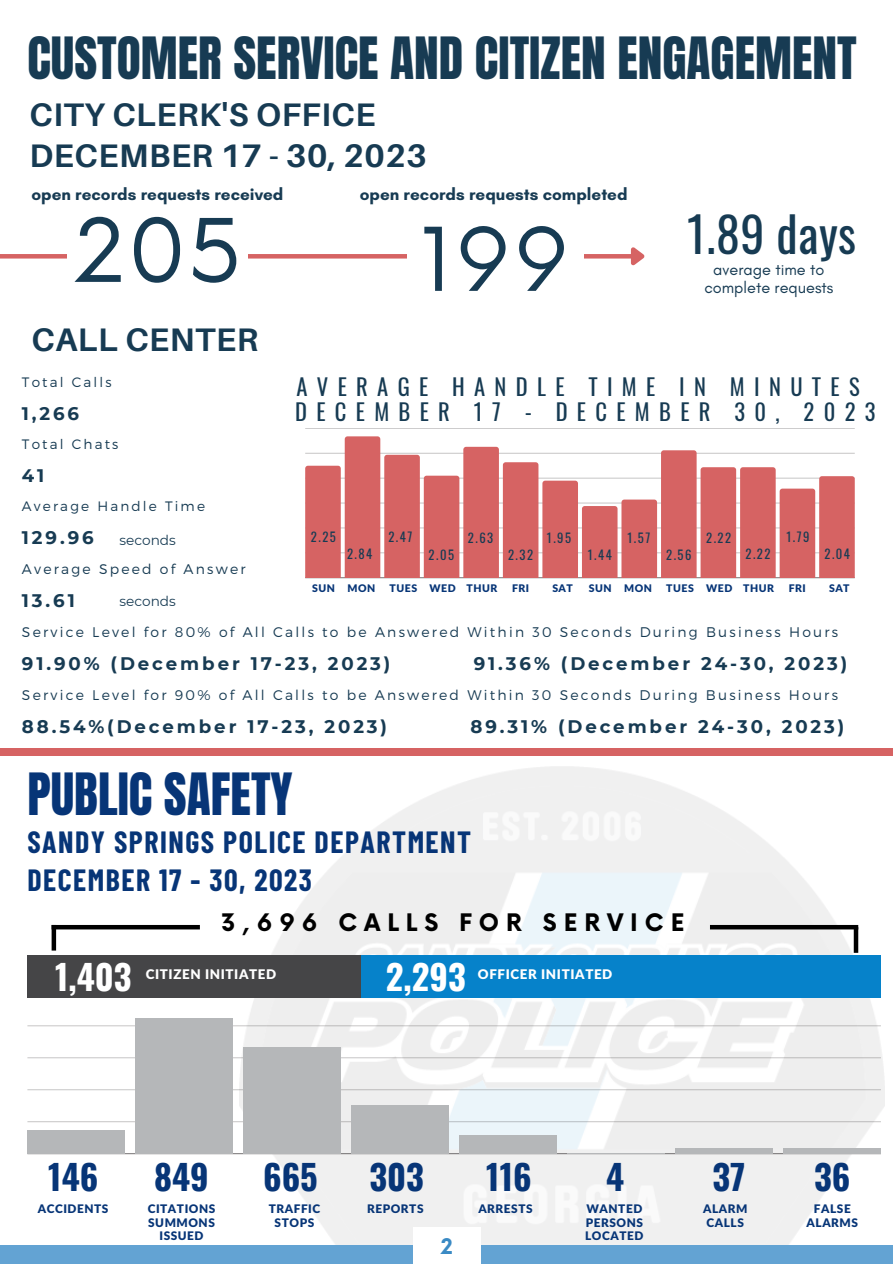
<style>
.page{position:relative;width:893px;height:1264px;background:#fff}
.page>*{position:absolute;margin:0;border:0;box-sizing:border-box;transform-origin:0 0}
.t1{font:85.5px "Now";letter-spacing:.02em;color:#173b53}
.t2{font:49.5px "Anton";color:#173b53}
.t3{font:49.5px "Anton";color:#073577}
.t4{font:47.85px "Oswald";letter-spacing:.01em;color:#173b53}
.t5{font:700 34.5px "Oswald";color:#073577}
.t6{font:700 34.5px "Oswald";color:#fff}
.t7{font:700 32.55px "Aileron";letter-spacing:.015em;color:#173b53}
.t8{font:700 30px "Barlow Condensed";letter-spacing:.05em;color:#073577}
.t9{font:700 23.55px "Now";letter-spacing:.295em;color:#000}
.t10{font:22.5px "Oswald";letter-spacing:.415em;color:#173b53}
.t11{font:700 21px "Now";color:#3a8ac4}
.t12{font:700 18.15px "Montserrat";letter-spacing:.16em;color:#173b53}
.t13{font:700 17.1px "Glacial Indifference";color:#173b53}
.t14{font:16.35px "Glacial Indifference";color:#173b53}
.t15{font:300 13.95px "Montserrat";letter-spacing:.16em;color:#173b53}
.t16{font:300 13.65px "Montserrat";letter-spacing:.16em;color:#173b53}
.t17{font:13.65px "Montserrat";color:#173b53}
.t18{font:900 13.35px "Lato Latin";letter-spacing:.045em;color:#fff}
.t19{font:12.6px "Oswald";letter-spacing:.12em;color:#173b53}
.t20{font:900 11.85px/13.8px "Lato Latin";letter-spacing:.045em;color:#073577;text-align:justify}
.t21{font:900 10.5px "Lato Latin";letter-spacing:.045em;color:#073577}
</style>
<div class="page">
<hr style="left:0;top:254px;width:632px;height:4px;background:#d66363">
<svg style="left:626px;top:247px;width:19px;height:19px"></svg>
<hr style="left:305px;top:428px;width:549px;height:1px;background:#302d2e">
<hr style="left:305px;top:577px;width:549px;height:1px;background:#302d2e">
<svg style="left:305px;top:436px;width:549px;height:141px"></svg>
<div style="left:68px;top:178px;width:180px;height:156px;background:#fff"></div>
<div style="left:407px;top:187px;width:176px;height:156px;background:#fff"></div>
<div style="left:0;top:748px;width:892px;height:8px;background:#d66363"></div>
<img style="left:239px;top:766px;width:645px;height:479px">
<div style="left:0;top:1245px;width:892px;height:18px;background:#63a3d3"></div>
<div style="left:413px;top:1227px;width:67px;height:36px;background:#fff"></div>
<hr style="left:27px;top:1121px;width:853px;height:1px;background:#302d2e">
<hr style="left:27px;top:1089px;width:853px;height:1px;background:#302d2e">
<hr style="left:27px;top:1057px;width:853px;height:1px;background:#302d2e">
<hr style="left:27px;top:1025px;width:853px;height:1px;background:#302d2e">
<hr style="left:27px;top:1153px;width:853px;height:1px;background:#302d2e">
<div style="left:27px;top:1130px;width:98px;height:23px;background:#b5b7b9"></div>
<div style="left:135px;top:1017px;width:98px;height:136px;background:#b5b7b9"></div>
<div style="left:243px;top:1047px;width:98px;height:106px;background:#b5b7b9"></div>
<div style="left:351px;top:1105px;width:98px;height:48px;background:#b5b7b9"></div>
<div style="left:459px;top:1135px;width:97px;height:18px;background:#b5b7b9"></div>
<hr style="left:567px;top:1152px;width:97px;height:1px;background:#b5b7b9">
<div style="left:675px;top:1147px;width:97px;height:6px;background:#b5b7b9"></div>
<div style="left:783px;top:1147px;width:97px;height:6px;background:#b5b7b9"></div>
<div style="left:27px;top:955px;width:853px;height:43px;background:#0682ca"></div>
<div style="left:27px;top:955px;width:333px;height:43px;background:#454547"></div>
<div style="left:853px;top:927px;width:5px;height:25px;background:#000"></div>
<hr style="left:52px;top:925px;width:4px;height:25px;background:#000">
<hr style="left:52px;top:925px;width:148px;height:4px;background:#000">
<hr style="left:710px;top:925px;width:148px;height:4px;background:#000">
<p class="t2" style="left:27px;top:23px;width:830px">CUSTOMER SERVICE AND CITIZEN ENGAGEMENT</p>
<p class="t7" style="left:30px;top:94px;width:347px">CITY CLERK'S OFFICE</p>
<p class="t7" style="left:30px;top:136px;width:398px">DECEMBER 17 - 30, 2023</p>
<p class="t13" style="left:31px;top:184px;width:253px">open records requests received</p>
<p class="t13" style="left:360px;top:184px;width:269px">open records requests completed</p>
<p class="t1" style="left:73px;top:203px;width:171px">205</p>
<p class="t1" style="left:420px;top:212px;width:151px">199</p>
<p class="t7" style="left:31px;top:319px;width:228px">CALL CENTER</p>
<p class="t4" style="left:687px;top:197px;width:171px">1.89 days</p>
<p class="t14" style="left:713px;top:260px;width:113px">average time to</p>
<p class="t14" style="left:704px;top:278px;width:131px">complete requests</p>
<p class="t16" style="left:22px;top:374px;width:91px">Total Calls</p>
<p class="t12" style="left:22px;top:402px;width:59px">1,266</p>
<p class="t16" style="left:22px;top:435px;width:98px">Total Chats</p>
<p class="t12" style="left:22px;top:464px;width:24px">41</p>
<p class="t16" style="left:22px;top:497px;width:185px">Average Handle Time</p>
<p class="t12" style="left:22px;top:526px;width:73px">129.96</p>
<p class="t15" style="left:22px;top:560px;width:225px">Average Speed of Answer</p>
<p class="t12" style="left:22px;top:589px;width:54px">13.61</p>
<p class="t15" style="left:22px;top:623px;width:817px">Service Level for 80% of All Calls to be Answered Within 30 Seconds During Business Hours</p>
<p class="t12" style="left:22px;top:652px;width:370px">91.90% (December 17-23, 2023)</p>
<p class="t12" style="left:474px;top:652px;width:375px">91.36% (December 24-30, 2023)</p>
<p class="t15" style="left:22px;top:686px;width:817px">Service Level for 90% of All Calls to be Answered Within 30 Seconds During Business Hours</p>
<p class="t12" style="left:22px;top:715px;width:366px">88.54%(December 17-23, 2023)</p>
<p class="t12" style="left:470px;top:715px;width:375px">89.31% (December 24-30, 2023)</p>
<p class="t10" style="left:296px;top:369px;width:564px">AVERAGE HANDLE TIME IN MINUTES</p>
<p class="t10" style="left:295px;top:394px;width:582px">DECEMBER 17 - DECEMBER 30, 2023</p>
<p class="t19" style="left:311px;top:527px;width:27px">2.25</p>
<p class="t19" style="left:388px;top:527px;width:25px">2.47</p>
<p class="t19" style="left:786px;top:527px;width:25px">1.79</p>
<p class="t19" style="left:706px;top:527px;width:27px">2.22</p>
<p class="t19" style="left:627px;top:527px;width:24px">1.57</p>
<p class="t19" style="left:468px;top:528px;width:27px">2.63</p>
<p class="t19" style="left:547px;top:528px;width:26px">1.95</p>
<p class="t17" style="left:119px;top:532px;width:58px">seconds</p>
<p class="t19" style="left:347px;top:544px;width:27px">2.84</p>
<p class="t19" style="left:824px;top:544px;width:27px">2.04</p>
<p class="t19" style="left:745px;top:544px;width:27px">2.22</p>
<p class="t19" style="left:428px;top:545px;width:27px">2.05</p>
<p class="t19" style="left:666px;top:545px;width:27px">2.56</p>
<p class="t19" style="left:587px;top:545px;width:26px">1.44</p>
<p class="t19" style="left:508px;top:545px;width:27px">2.32</p>
<p class="t21" style="left:312px;top:583px;width:24px">SUN</p>
<p class="t21" style="left:347px;top:583px;width:29px">MON</p>
<p class="t21" style="left:389px;top:583px;width:29px">TUES</p>
<p class="t21" style="left:429px;top:583px;width:28px">WED</p>
<p class="t21" style="left:466px;top:583px;width:32px">THUR</p>
<p class="t21" style="left:512px;top:583px;width:19px">FRI</p>
<p class="t21" style="left:552px;top:583px;width:22px">SAT</p>
<p class="t21" style="left:588px;top:583px;width:24px">SUN</p>
<p class="t21" style="left:624px;top:583px;width:29px">MON</p>
<p class="t21" style="left:666px;top:583px;width:29px">TUES</p>
<p class="t21" style="left:706px;top:583px;width:28px">WED</p>
<p class="t21" style="left:743px;top:583px;width:32px">THUR</p>
<p class="t21" style="left:788px;top:583px;width:19px">FRI</p>
<p class="t21" style="left:829px;top:583px;width:22px">SAT</p>
<p class="t17" style="left:119px;top:593px;width:58px">seconds</p>
<p class="t3" style="left:27px;top:758px;width:267px">PUBLIC SAFETY</p>
<p class="t8" style="left:27px;top:822px;width:445px">SANDY SPRINGS POLICE DEPARTMENT</p>
<p class="t8" style="left:27px;top:860px;width:286px">DECEMBER 17 - 30, 2023</p>
<p class="t9" style="left:221px;top:909px;width:464px">3,696 CALLS FOR SERVICE</p>
<p class="t6" style="left:55px;top:950px;width:78px">1,403</p>
<p class="t18" style="left:146px;top:968px;width:132px">CITIZEN INITIATED</p>
<p class="t6" style="left:386px;top:950px;width:82px">2,293</p>
<p class="t18" style="left:478px;top:968px;width:136px">OFFICER INITIATED</p>
<p class="t5" style="left:48px;top:1149px;width:52px">146</p>
<p class="t5" style="left:154px;top:1149px;width:56px">849</p>
<p class="t5" style="left:263px;top:1149px;width:56px">665</p>
<p class="t5" style="left:369px;top:1149px;width:56px">303</p>
<p class="t5" style="left:486px;top:1149px;width:47px">116</p>
<p class="t5" style="left:606px;top:1149px;width:20px">4</p>
<p class="t5" style="left:712px;top:1149px;width:34px">37</p>
<p class="t5" style="left:814px;top:1149px;width:38px">36</p>
<p class="t20" style="left:38px;top:1202px;width:72px">ACCIDENTS</p>
<p class="t20" style="left:813px;top:1202px;width:38px">FALSE</p>
<p class="t20" style="left:806px;top:1216px;width:53px">ALARMS</p>
<p class="t20" style="left:148px;top:1202px;width:69px">CITATIONS</p>
<p class="t20" style="left:148px;top:1216px;width:68px">SUMMONS</p>
<p class="t20" style="left:159px;top:1229px;width:46px">ISSUED</p>
<p class="t20" style="left:269px;top:1202px;width:53px">TRAFFIC</p>
<p class="t20" style="left:367px;top:1202px;width:58px">REPORTS</p>
<p class="t20" style="left:274px;top:1216px;width:41px">STOPS</p>
<p class="t20" style="left:478px;top:1202px;width:56px">ARRESTS</p>
<p class="t20" style="left:585px;top:1202px;width:60px">WANTED PERSONS LOCATED</p>
<p class="t20" style="left:703px;top:1202px;width:46px">ALARM</p>
<p class="t20" style="left:706px;top:1216px;width:39px">CALLS</p>
<p class="t11" style="left:440px;top:1234px;width:14px">2</p>
</div>
